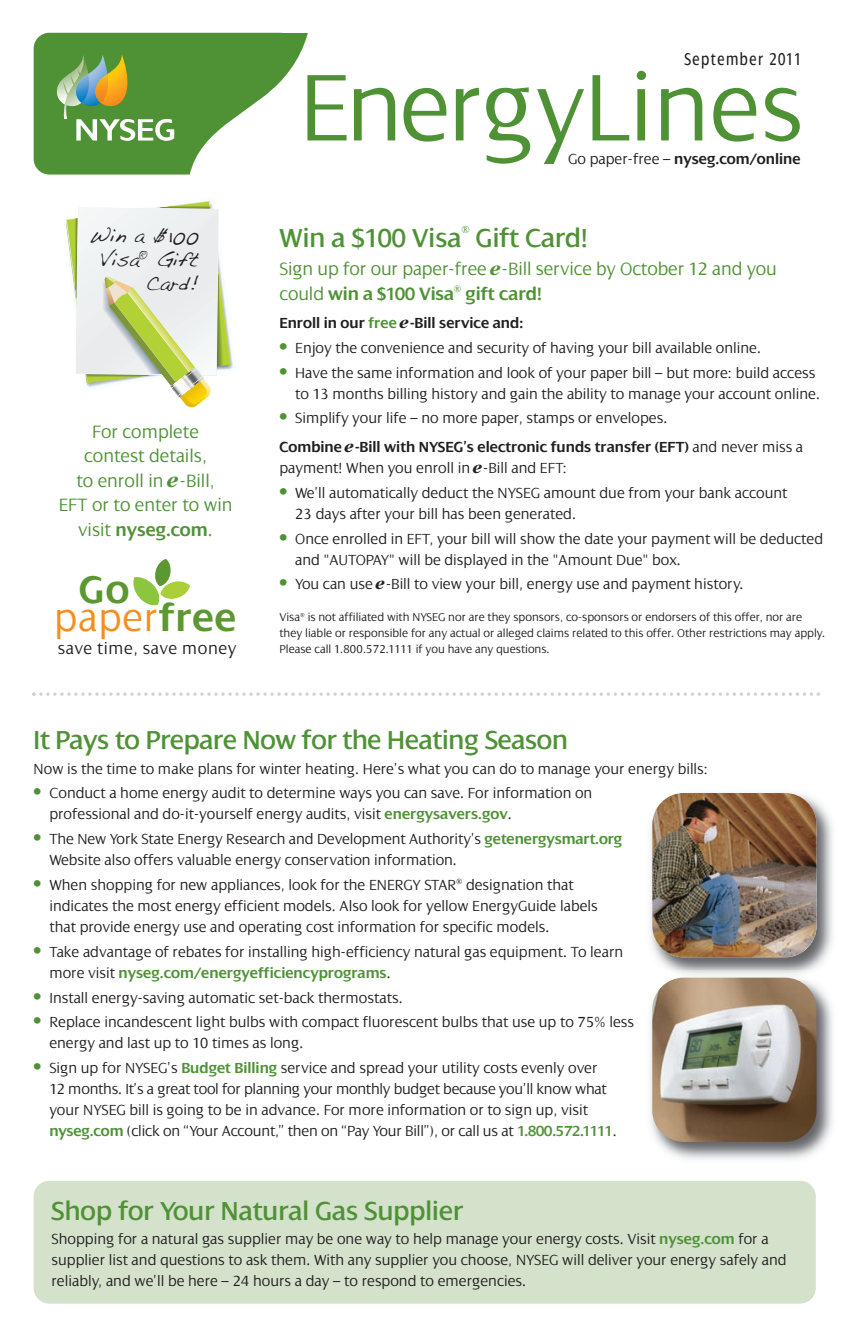
<style>
.page{position:relative;width:850px;height:1339px;background:#fff}
.page>*{position:absolute;margin:0;border:0;box-sizing:border-box;transform-origin:0 0}
.t1{font:300 102.02px "Dialog";color:#4f9236}
.t2{font:300 41.48px "Dialog";letter-spacing:.02em;color:#f68e1e}
.t3{font:600 41.48px "Dialog";color:#5c9731}
.t4{font:28px "Dialog";color:#4f9236}
.t5{font:20.12px/24.2px "Handwriting Dakota";color:#231f20;text-align:right}
.t6{font:300 19.25px/24.5px "Dialog";color:#4f9236}
.t7{font:condensed 18.38px "Dialog";letter-spacing:.08em;color:#231f20}
.t8{font:300 17.68px "Dialog";letter-spacing:.03em;color:#231f20}
.t9{font:300 15.75px/21px "Dialog";color:#231f20}
.t10{font:600 15.75px "Dialog";color:#231f20}
.t11{font:300 12.25px/15.8px "Dialog";color:#231f20}
.t12{font:10.5px "Dialog";color:#4f9236}
.s1{font-family:"Garamond";font-weight:700;font-style:italic;font-size:22.75px}
.s2{font-weight:600}
.s3{font-weight:600;color:#5c9731}
.s4{font-weight:300}
.s5{font-family:"Garamond";font-weight:700;font-style:italic;font-size:21px}
.s6{color:#4f9236}
.s7{font-family:"Garamond";font-weight:700;font-style:italic;font-size:18.38px}
.s8{font-family:"Univers";font-weight:700;font-stretch:condensed;font-size:18.38px;color:#4f9236}
.s9{font-weight:600;color:#4f9236}
</style>
<div class="page">
<div style="left:34px;top:33px;width:262px;height:142px;background:#4f9236;border-radius:16px"></div>
<svg style="left:57px;top:55px;width:117px;height:86px"></svg>
<svg style="left:189px;top:32px;width:119px;height:143px"></svg>
<img style="left:650px;top:793px;width:183px;height:367px">
<img style="left:652px;top:793px;width:164px;height:164px;border-radius:32px">
<img style="left:652px;top:977px;width:164px;height:165px;border-radius:32px">
<div style="left:34px;top:1180px;width:781px;height:123px;background:#d4e1cb;border-radius:16px"></div>
<svg style="left:133px;top:559px;width:57px;height:47px"></svg>
<svg style="left:32px;top:692px;width:788px;height:4px"></svg>
<svg style="left:66px;top:201px;width:167px;height:206px"></svg>
<p class="t5" style="left:89px;top:223px;width:111px">Win a $100<br>Visa<sup>®</sup> Gift<br>Card!</p>
<p class="t6" style="left:59px;top:419px;width:175px;text-align:center">For complete<br>contest details,<br>to enroll in <span class="s1">e</span>-Bill,<br>EFT or to enter to win visit <span class="s2">nyseg.com</span>.</p>
<h2 class="t3" style="left:79px;top:564px;width:52px">Go</h2>
<h2 class="t2" style="left:54px;top:593px;width:184px">paper<span class="s3">free</span></h2>
<p class="t8" style="left:58px;top:637px;width:180px">save time, save money</p>
<p class="t7" style="left:684px;top:48px;width:119px">September 2011</p>
<h1 class="t1" style="left:299px;top:46px;width:505px">EnergyLines</h1>
<p class="t10" style="left:568px;top:149px;width:234px"><span class="s4">Go paper-free –</span> nyseg.com/online</p>
<h3 class="t4" style="left:279px;top:221px;width:183px">Win a $100 Visa</h3>
<p class="t12" style="left:461px;top:224px;width:10px">®</p>
<h3 class="t4" style="left:476px;top:221px;width:113px">Gift Card!</h3>
<p class="t6" style="left:279px;top:256px;width:499px">Sign up for our paper-free <span class="s5">e</span>-Bill service by October 12 and you could <span class="s2">win a $100 Visa</span><sup>®</sup> <span class="s2">gift card!</span></p>
<p class="t10" style="left:279px;top:313px;width:245px">Enroll in our <span class="s6">free</span> <span class="s7">e</span>-Bill service and:</p>
<p class="t9" style="left:279px;top:337px;width:483px"><span class="s8">•</span> Enjoy the convenience and security of having your bill available online.</p>
<p class="t9" style="left:295px;top:362px;width:526px;text-indent:-16px"><span class="s8">•</span> Have the same information and look of your paper bill – but more: build access to 13 months billing history and gain the ability to manage your account online.</p>
<p class="t9" style="left:279px;top:404px;width:525px;line-height:28.5px"><span class="s8">•</span> Simplify your life – no more paper, stamps or envelopes.<br><span class="s2">Combine</span> <span class="s7">e</span><span class="s2">-Bill with NYSEG’s electronic funds transfer (EFT)</span> and never miss a</p>
<p class="t9" style="left:279px;top:457px;width:289px">payment! When you enroll in <span class="s7">e</span>-Bill and EFT:</p>
<p class="t9" style="left:295px;top:482px;width:494px;text-indent:-16px"><span class="s8">•</span> We’ll automatically deduct the NYSEG amount due from your bank account<br>23 days after your bill has been generated.</p>
<p class="t9" style="left:295px;top:528px;width:529px;text-indent:-16px"><span class="s8">•</span> Once enrolled in EFT, your bill will show the date your payment will be deducted and "AUTOPAY" will be displayed in the "Amount Due" box.</p>
<p class="t9" style="left:279px;top:573px;width:466px"><span class="s8">•</span> You can use <span class="s7">e</span>-Bill to view your bill, energy use and payment history.</p>
<p class="t11" style="left:279px;top:609px;width:547px">Visa<sup>®</sup> is not affiliated with NYSEG nor are they sponsors, co-sponsors or endorsers of this offer, nor are they liable or responsible for any actual or alleged claims related to this offer. Other restrictions may apply.<br>Please call 1.800.572.1111 if you have any questions.</p>
<h3 class="t4" style="left:34px;top:723px;width:536px">It Pays to Prepare Now for the Heating Season</h3>
<p class="t9" style="left:34px;top:758px;width:676px">Now is the time to make plans for winter heating. Here’s what you can do to manage your energy bills:</p>
<p class="t9" style="left:49px;top:782px;width:544px;text-indent:-16px"><span class="s8">•</span> Conduct a home energy audit to determine ways you can save. For information on professional and do-it-yourself energy audits, visit <span class="s9">energysavers.gov</span>.</p>
<p class="t9" style="left:49px;top:828px;width:574px;text-indent:-16px"><span class="s8">•</span> The New York State Energy Research and Development Authority’s <span class="s9">getenergysmart.org<br></span>Website also offers valuable energy conservation information.</p>
<p class="t9" style="left:49px;top:874px;width:550px;text-indent:-16px"><span class="s8">•</span> When shopping for new appliances, look for the ENERGY STAR<sup>®</sup> designation that indicates the most energy efficient models. Also look for yellow EnergyGuide labels that provide energy use and operating cost information for specific models.</p>
<p class="t9" style="left:49px;top:941px;width:575px;text-indent:-16px"><span class="s8">•</span> Take advantage of rebates for installing high-efficiency natural gas equipment. To learn more visit <span class="s9">nyseg.com/energyefficiencyprograms</span>.</p>
<p class="t9" style="left:34px;top:986px;width:371px"><span class="s8">•</span> Install energy-saving automatic set-back thermostats.</p>
<p class="t9" style="left:49px;top:1011px;width:586px;text-indent:-16px"><span class="s8">•</span> Replace incandescent light bulbs with compact fluorescent bulbs that use up to 75% less energy and last up to 10 times as long.</p>
<p class="t9" style="left:49px;top:1057px;width:569px;text-indent:-16px"><span class="s8">•</span> Sign up for NYSEG’s <span class="s9">Budget Billing</span> service and spread your utility costs evenly over 12 months. It’s a great tool for planning your monthly budget because you’ll know what your NYSEG bill is going to be in advance. For more information or to sign up, visit <span class="s9">nyseg.com</span> (click on “Your Account,” then on “Pay Your Bill”), or call us at <span class="s9">1.800.572.1111</span>.</p>
<h3 class="t4" style="left:52px;top:1193px;width:413px">Shop for Your Natural Gas Supplier</h3>
<p class="t9" style="left:52px;top:1228px;width:736px">Shopping for a natural gas supplier may be one way to help manage your energy costs. Visit <span class="s9">nyseg.com</span> for a supplier list and questions to ask them. With any supplier you choose, NYSEG will deliver your energy safely and reliably, and we’ll be here – 24 hours a day – to respond to emergencies.</p>
</div>
